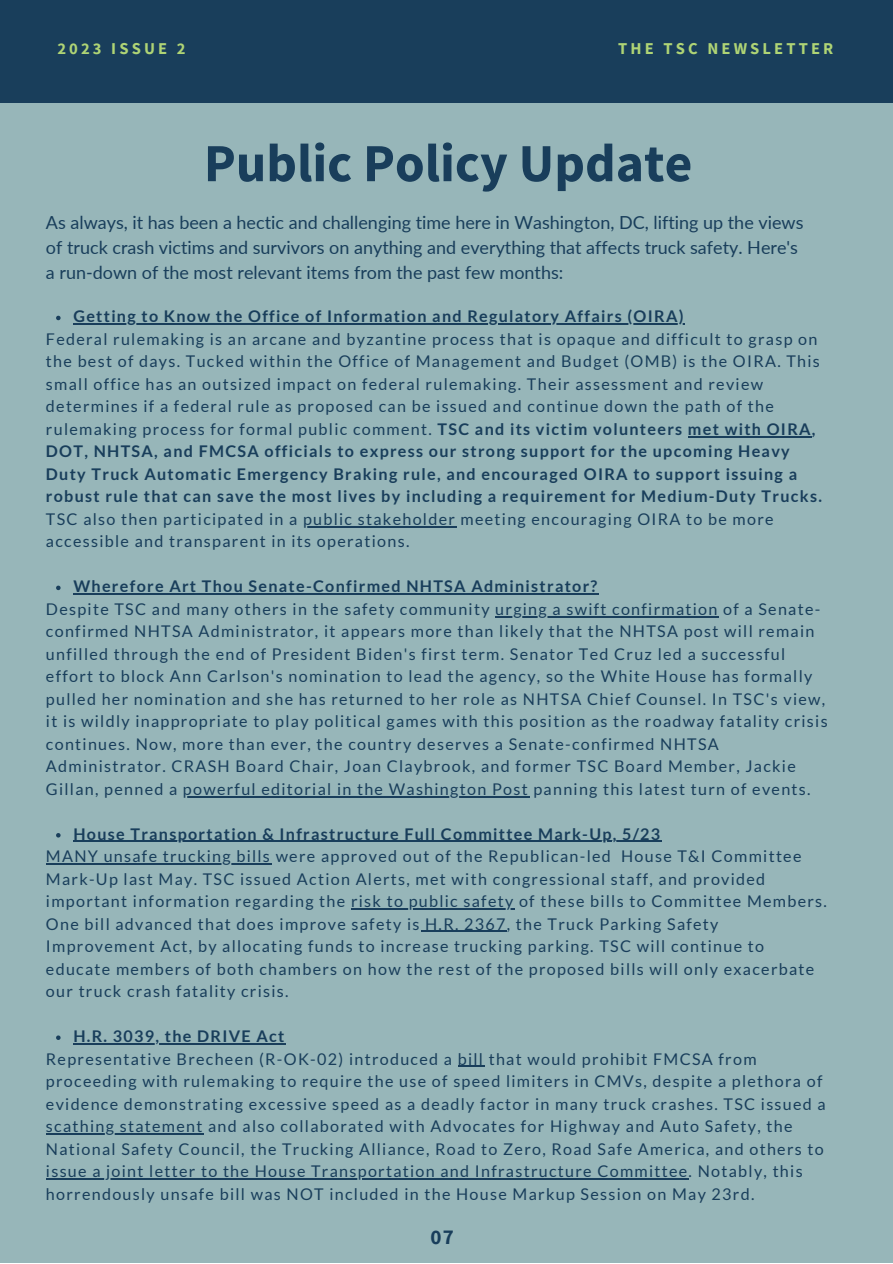
<style>
.page{position:relative;width:893px;height:1264px;background:#fff}
.page>*{position:absolute;margin:0;border:0;box-sizing:border-box;transform-origin:0 0}
.t1{font:700 53.55px "Source Sans Pro";color:#193e5b}
.t2{font:700 21px "Source Sans Pro";color:#193e5b}
.t3{font:18px/24.8px "Lato";color:#193e5b}
.t4{font:700 16.5px "Source Sans Pro";letter-spacing:.19em;color:#afd475}
.t5{font:16.2px/22.5px "Lato";letter-spacing:.08em;color:#193e5b}
.t6{font:700 16.2px "Lato";letter-spacing:.08em;color:#193e5b}
.s1{font-weight:700}
</style>
<div class="page">
<div style="left:0;top:0;width:892px;height:1262px;background:#97b6b9"></div>
<div style="left:0;top:0;width:892px;height:102px;background:#193e5b"></div>
<svg style="left:56px;top:316px;width:5px;height:4px"></svg>
<hr style="left:73px;top:323px;width:611px;height:2px;background:#193e5b">
<svg style="left:56px;top:585px;width:5px;height:5px"></svg>
<hr style="left:73px;top:593px;width:525px;height:1px;background:#193e5b">
<svg style="left:56px;top:833px;width:5px;height:4px"></svg>
<hr style="left:73px;top:841px;width:588px;height:1px;background:#193e5b">
<svg style="left:56px;top:1035px;width:5px;height:4px"></svg>
<hr style="left:73px;top:1043px;width:213px;height:1px;background:#193e5b">
<hr style="left:688px;top:436px;width:123px;height:1px;background:#193e5b">
<hr style="left:303px;top:526px;width:153px;height:1px;background:#193e5b">
<hr style="left:495px;top:616px;width:223px;height:1px;background:#193e5b">
<hr style="left:183px;top:796px;width:346px;height:1px;background:#193e5b">
<hr style="left:46px;top:863px;width:225px;height:1px;background:#193e5b">
<hr style="left:351px;top:908px;width:163px;height:1px;background:#193e5b">
<hr style="left:420px;top:930px;width:86px;height:2px;background:#193e5b">
<svg style="left:458px;top:1065px;width:26px;height:1px"></svg>
<hr style="left:46px;top:1133px;width:158px;height:1px;background:#193e5b">
<hr style="left:46px;top:1178px;width:642px;height:1px;background:#193e5b">
<p class="t4" style="left:57px;top:38px;width:130px">2023 ISSUE 2</p>
<p class="t4" style="left:618px;top:38px;width:217px">THE TSC NEWSLETTER</p>
<h1 class="t1" style="left:204px;top:128px;width:490px">Public Policy Update</h1>
<p class="t3" style="left:46px;top:210px;width:759px">As always, it has been a hectic and challenging time here in Washington, DC, lifting up the views of truck crash victims and survivors on anything and everything that affects truck safety. Here's a run-down of the most relevant items from the past few months:</p>
<p class="t6" style="left:73px;top:306px;width:611px">Getting to Know the Office of Information and Regulatory Affairs (OIRA)</p>
<p class="t5" style="left:46px;top:327px;width:777px">Federal rulemaking is an arcane and byzantine process that is opaque and difficult to grasp on the best of days. Tucked within the Office of Management and Budget (OMB) is the OIRA. This small office has an outsized impact on federal rulemaking. Their assessment and review determines if a federal rule as proposed can be issued and continue down the path of the rulemaking process for formal public comment. <span class="s1">TSC and its victim volunteers met with OIRA, DOT, NHTSA, and FMCSA officials to express our strong support for the upcoming Heavy Duty Truck Automatic Emergency Braking rule, and encouraged OIRA to support issuing a robust rule that can save the most lives by including a requirement for Medium-Duty Trucks.</span></p>
<p class="t5" style="left:46px;top:507px;width:729px">TSC also then participated in a public stakeholder meeting encouraging OIRA to be more accessible and transparent in its operations.</p>
<p class="t6" style="left:73px;top:576px;width:525px">Wherefore Art Thou Senate-Confirmed NHTSA Administrator?</p>
<p class="t5" style="left:46px;top:597px;width:783px">Despite TSC and many others in the safety community urging a swift confirmation of a Senate&shy;confirmed NHTSA Administrator, it appears more than likely that the NHTSA post will remain unfilled through the end of President Biden's first term. Senator Ted Cruz led a successful effort to block Ann Carlson's nomination to lead the agency, so the White House has formally pulled her nomination and she has returned to her role as NHTSA Chief Counsel. In TSC's view, it is wildly inappropriate to play political games with this position as the roadway fatality crisis continues. Now, more than ever, the country deserves a Senate-confirmed NHTSA Administrator. CRASH Board Chair, Joan Claybrook, and former TSC Board Member, Jackie Gillan, penned a powerful editorial in the Washington Post panning this latest turn of events.</p>
<p class="t6" style="left:73px;top:823px;width:588px">House Transportation &amp; Infrastructure Full Committee Mark-Up, 5/23</p>
<p class="t5" style="left:46px;top:844px;width:782px">MANY unsafe trucking bills were approved out of the Republican-led House T&amp;I Committee Mark-Up last May. TSC issued Action Alerts, met with congressional staff, and provided important information regarding the risk to public safety of these bills to Committee Members.<br>One bill advanced that does improve safety is H.R. 2367, the Truck Parking Safety Improvement Act, by allocating funds to increase trucking parking. TSC will continue to educate members of both chambers on how the rest of the proposed bills will only exacerbate our truck crash fatality crisis.</p>
<p class="t6" style="left:73px;top:1026px;width:212px">H.R. 3039, the DRIVE Act</p>
<p class="t5" style="left:46px;top:1047px;width:781px">Representative Brecheen (R-OK-02) introduced a bill that would prohibit FMCSA from proceeding with rulemaking to require the use of speed limiters in CMVs, despite a plethora of evidence demonstrating excessive speed as a deadly factor in many truck crashes. TSC issued a scathing statement and also collaborated with Advocates for Highway and Auto Safety, the National Safety Council, the Trucking Alliance, Road to Zero, Road Safe America, and others to issue a joint letter to the House Transportation and Infrastructure Committee. Notably, this horrendously unsafe bill was NOT included in the House Markup Session on May 23rd.</p>
<p class="t2" style="left:430px;top:1223px;width:25px">07</p>
</div>
